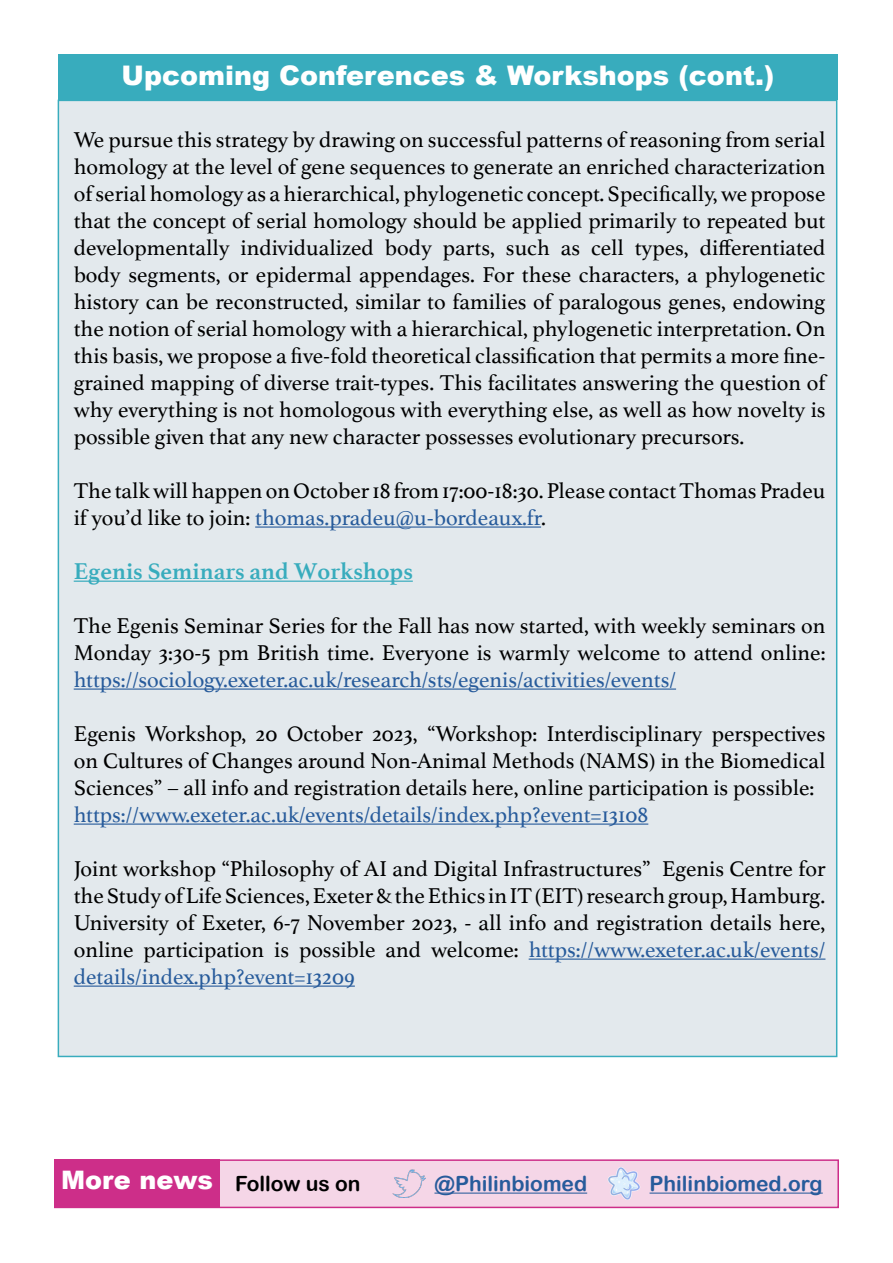
<style>
.page{position:relative;width:893px;height:1263px;background:#fff}
.page>*{position:absolute;margin:0;border:0;box-sizing:border-box;transform-origin:0 0}
.t1{font:900 27px "Arial";color:#fff}
.t2{font:700 24px "Athelas";color:#38acbd}
.t3{font:22.5px/27px "Athelas";color:#000;text-align:justify}
.t4{font:22.5px "Athelas";color:#275b9b}
.t5{font:21px "Arial Rounded MT Bold";color:#275b9b}
.t6{font:21px "Arial Rounded MT Bold";color:#000}
.s1{color:#275b9b}
.s2{font-family:"Arial";font-weight:900;font-size:25.5px;color:#fff}
</style>
<div class="page">
<div style="left:58px;top:54px;width:779px;height:46px;background:#38acbd"></div>
<div style="left:58px;top:100px;width:779px;height:957px;background:#e3e9ed;border:2px solid #39acbd"></div>
<hr style="left:255px;top:526px;width:286px;height:2px;background:#275b9b">
<hr style="left:74px;top:581px;width:339px;height:1px;background:#38acbd">
<hr style="left:74px;top:688px;width:602px;height:2px;background:#275b9b">
<hr style="left:74px;top:823px;width:574px;height:2px;background:#275b9b">
<hr style="left:529px;top:958px;width:296px;height:2px;background:#275b9b">
<hr style="left:74px;top:985px;width:281px;height:2px;background:#275b9b">
<div style="left:54px;top:1159px;width:785px;height:49px;background:#f5d6e7;border:2px solid #cd2e89"></div>
<div style="left:54px;top:1159px;width:165px;height:48px;background:#cd2e89"></div>
<img style="left:393px;top:1169px;width:32px;height:28px">
<hr style="left:434px;top:1192px;width:153px;height:1px;background:#275b9b">
<img style="left:608px;top:1167px;width:32px;height:32px">
<hr style="left:650px;top:1192px;width:173px;height:1px;background:#275b9b">
<p class="t1" style="left:122px;top:55px;width:654px">Upcoming Conferences &amp; Workshops (cont.)</p>
<p class="t3" style="left:74px;top:126px;width:753px">We pursue this strategy by drawing on successful patterns of reasoning from serial homology at the level of gene sequences to generate an enriched characterization of serial homology as a hierarchical, phylogenetic concept. Specifically, we propose that the concept of serial homology should be applied primarily to repeated but developmentally individualized body parts, such as cell types, differentiated body segments, or epidermal appendages. For these characters, a phylogenetic history can be reconstructed, similar to families of paralogous genes, endowing the notion of serial homology with a hierarchical, phylogenetic interpretation. On this basis, we propose a five-fold theoretical classification that permits a more fine&shy;grained mapping of diverse trait-types. This facilitates answering the question of why everything is not homologous with everything else, as well as how novelty is possible given that any new character possesses evolutionary precursors.</p>
<p class="t3" style="left:74px;top:477px;width:753px">The talk will happen on October 18 from 17:00-18:30. Please contact Thomas Pradeu if you’d like to join: <span class="s1">thomas.pradeu@u-bordeaux.fr</span>.</p>
<p class="t2" style="left:74px;top:552px;width:341px">Egenis Seminars and Workshops</p>
<p class="t3" style="left:74px;top:612px;width:753px">The Egenis Seminar Series for the Fall has now started, with weekly seminars on<br>Monday 3:30-5 pm British time. Everyone is warmly welcome to attend online:</p>
<p class="t4" style="left:74px;top:662px;width:604px">https://sociology.exeter.ac.uk/research/sts/egenis/activities/events/</p>
<p class="t3" style="left:74px;top:720px;width:753px">Egenis Workshop, 20 October 2023, “Workshop: Interdisciplinary perspectives on Cultures of Changes around Non-Animal Methods (NAMS) in the Biomedical Sciences” – all info and registration details here, online participation is possible:</p>
<p class="t4" style="left:74px;top:797px;width:576px">https://www.exeter.ac.uk/events/details/index.php?event=13108</p>
<p class="t3" style="left:74px;top:855px;width:753px">Joint workshop “Philosophy of AI and Digital Infrastructures” Egenis Centre for the Study of Life Sciences, Exeter &amp; the Ethics in IT (EIT) research group, Hamburg.<br>University of Exeter, 6-7 November 2023, - all info and registration details here, online participation is possible and welcome: <span class="s1">https://www.exeter.ac.uk/events/ details/index.php?event=13209</span></p>
<p class="t6" style="left:61px;top:1171px;width:301px"><span class="s2">More news</span> Follow us on</p>
<p class="t5" style="left:434px;top:1171px;width:154px">@Philinbiomed</p>
<p class="t5" style="left:650px;top:1171px;width:175px">Philinbiomed.org</p>
</div>
